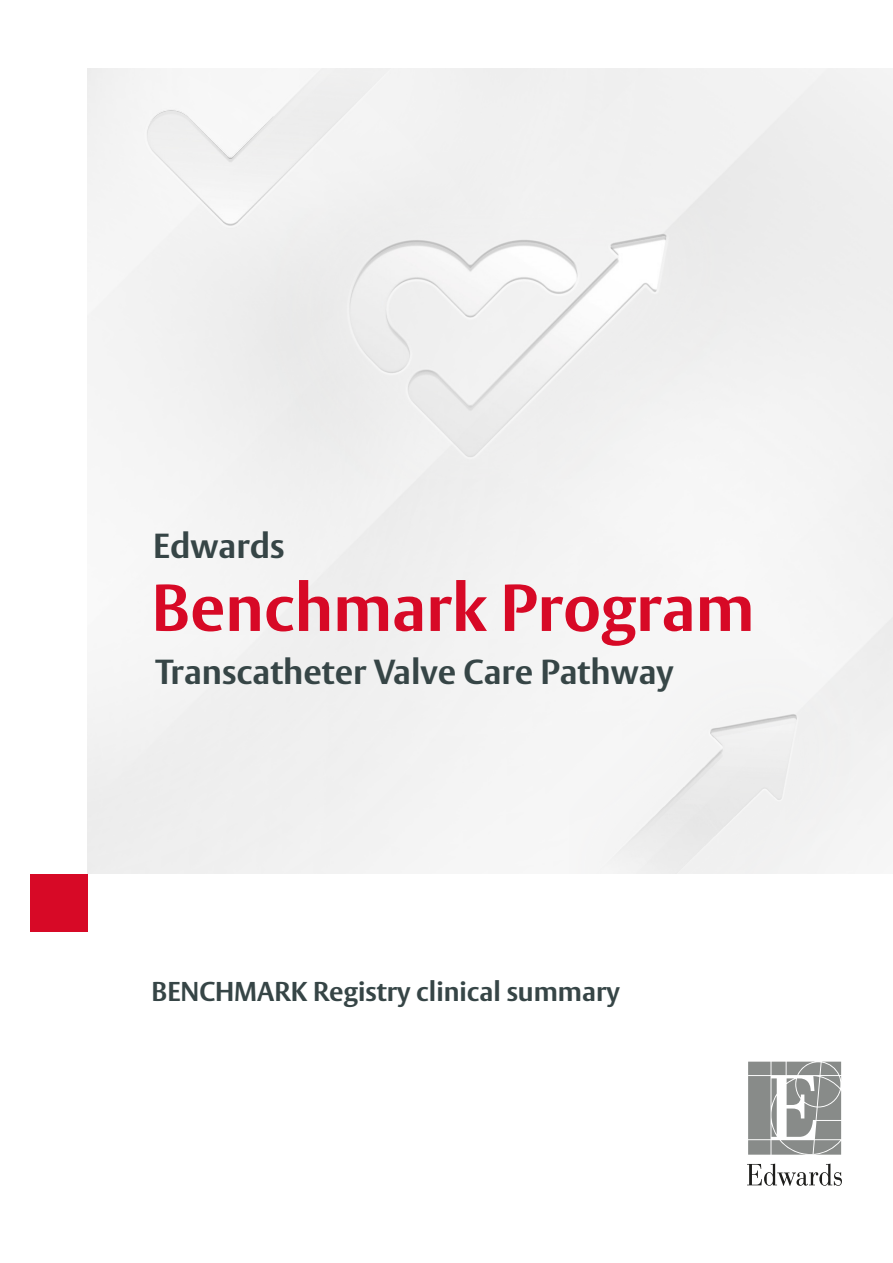
<style>
.page{position:relative;width:893px;height:1263px;background:#fff}
.page>*{position:absolute;margin:0;border:0;box-sizing:border-box;transform-origin:0 0}
.t1{font:700 65.7px "Vesta Pro";color:#d70926}
.t2{font:700 34.5px "Vesta Pro";color:#364546}
.t3{font:700 27px "Vesta Pro";color:#364546}
</style>
<div class="page">
<svg style="left:748px;top:1062px;width:93px;height:93px;background:#a0a2a1"></svg>
<svg style="left:747px;top:1163px;width:95px;height:23px"></svg>
<div style="left:30px;top:874px;width:57px;height:57px;background:#d70926"></div>
<img style="left:570px;top:659px;width:292px;height:215px">
<div style="left:87px;top:68px;width:336px;height:205px;background:#f3f3f3"></div>
<img style="left:274px;top:208px;width:452px;height:271px">
<p class="t2" style="left:153px;top:525px;width:133px">Edwards</p>
<h1 class="t1" style="left:152px;top:567px;width:604px">Benchmark Program</h1>
<p class="t2" style="left:156px;top:650px;width:520px">Transcatheter Valve Care Pathway</p>
<p class="t3" style="left:152px;top:975px;width:470px">BENCHMARK Registry clinical summary</p>
</div>
